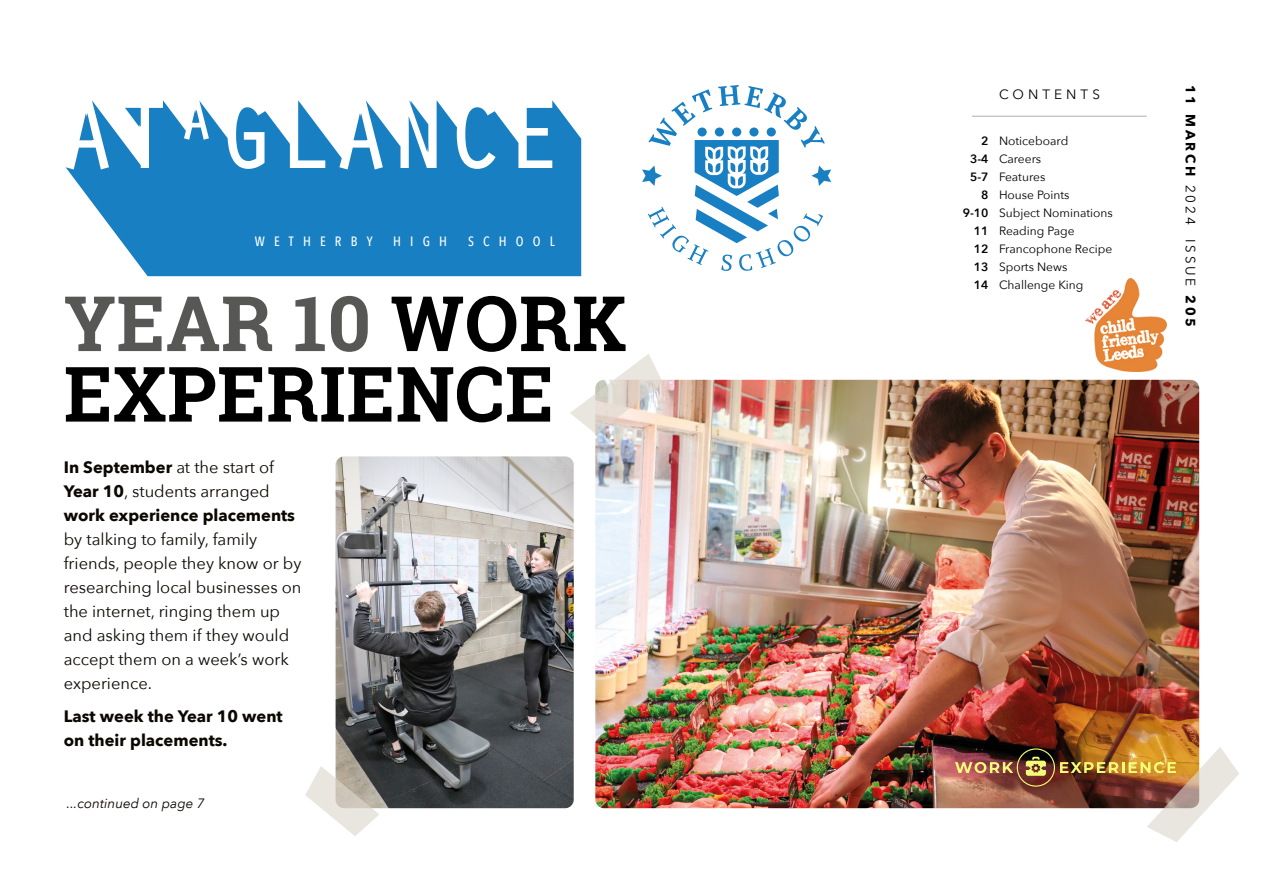
<style>
.page{position:relative;width:1263px;height:893px;background:#fff}
.page>*{position:absolute;margin:0;border:0;box-sizing:border-box;transform-origin:0 0}
.t1{font:700 76.5px/70.5px "Roboto Slab";letter-spacing:.005em;color:#000}
.t2{font:16.5px/24px "Avenir Next";color:#0b0700}
.t3{font:700 16.5px/24px "Avenir Next";color:#0b0700}
.t4{font:700 13.5px "Avenir Next";letter-spacing:.2em;color:#000}
.t5{font:italic 13.5px "Avenir Next";color:#0b0700}
.t6{font:500 13.5px "Avenir Next Condensed";letter-spacing:.68em;color:#fff}
.t7{font:13.5px "Avenir Next";letter-spacing:.3em;color:#000}
.t8{font:12px/18px "Avenir Next";color:#000}
.t9{font:600 12px/18px "Avenir Next";color:#000;text-align:right}
.s1{color:#575756}
.s2{font-weight:400}
</style>
<div class="page">
<svg style="left:642px;top:85px;width:189px;height:186px"></svg>
<div style="left:732px;top:128px;width:9px;height:8px;background:#187fc3;border-radius:50%"></div>
<div style="left:767px;top:128px;width:9px;height:8px;background:#187fc3;border-radius:50%"></div>
<div style="left:749px;top:128px;width:9px;height:8px;background:#187fc3;border-radius:50%"></div>
<div style="left:715px;top:128px;width:9px;height:8px;background:#187fc3;border-radius:50%"></div>
<div style="left:697px;top:128px;width:10px;height:8px;background:#187fc3;border-radius:50%"></div>
<svg style="left:66px;top:100px;width:515px;height:176px;fill:#187fc3"></svg>
<svg style="left:192px;top:110px;width:8px;height:13px"></svg>
<hr style="left:972px;top:116px;width:175px;height:1px;background:#aeaeae">
<img style="left:1086px;top:278px;width:80px;height:93px">
<img style="left:595px;top:380px;width:604px;height:428px">
<img style="left:336px;top:456px;width:238px;height:352px">
<svg style="left:570px;top:354px;width:93px;height:80px"></svg>
<img style="left:955px;top:747px;width:284px;height:95px">
<svg style="left:305px;top:766px;width:74px;height:70px"></svg>
<p class="t6" style="left:255px;top:233px;width:119px">WETHERBY</p>
<p class="t6" style="left:393px;top:233px;width:55px">HIGH</p>
<p class="t6" style="left:468px;top:233px;width:88px">SCHOOL</p>
<h1 class="t1" style="left:64px;top:287px;width:564px"><span class="s1">YEAR 10</span> WORK<br>EXPERIENCE</h1>
<p class="t3" style="left:64px;top:455px;width:233px">In September <span class="s2">at the start of<br></span>Year 10<span class="s2">, students arranged </span>work experience placements</p>
<p class="t2" style="left:64px;top:526px;width:239px">by talking to family, family friends, people they know or by researching local businesses on the internet, ringing them up and asking them if they would accept them on a week’s work experience.</p>
<p class="t3" style="left:64px;top:703px;width:220px">Last week the Year 10 went on their placements.</p>
<p class="t5" style="left:67px;top:792px;width:139px">...continued on page 7</p>
<p class="t7" style="left:999px;top:83px;width:103px">CONTENTS</p>
<p class="t9" style="left:963px;top:131px;width:27px">2<br>3-4<br>5-7<br>8<br>9-10<br>11<br>12<br>13<br>14</p>
<p class="t8" style="left:999px;top:131px;width:115px">Noticeboard<br>Careers<br>Features<br>House Points<br>Subject Nominations<br>Reading Page<br>Francophone Recipe<br>Sports News<br>Challenge King</p>
<p class="t4" style="left:1202px;top:85px;width:243px;rotate:90deg">11 MARCH <span class="s2">2024 ISSUE</span> 205</p>
</div>
